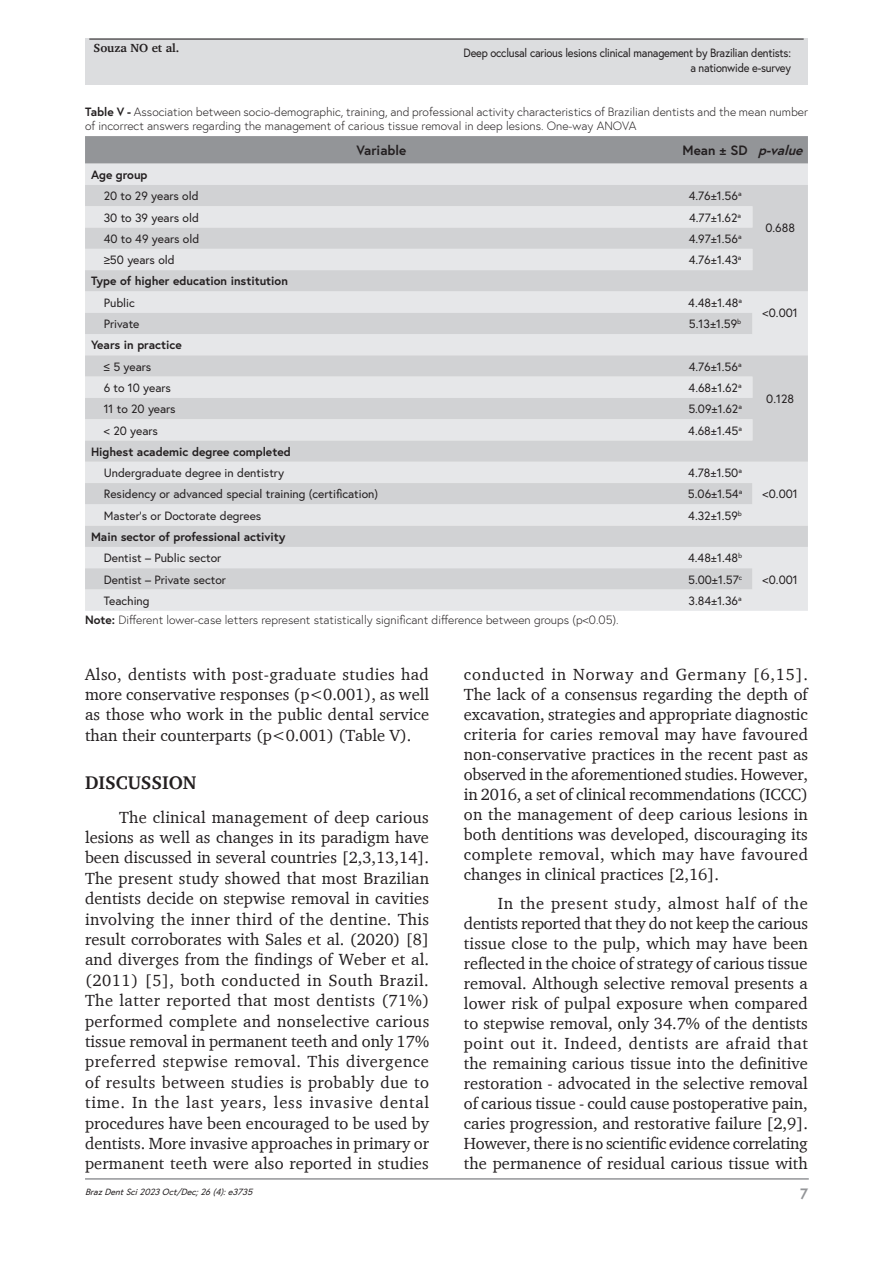
<style>
.page{position:relative;width:893px;height:1263px;background:#fff}
.page>*{position:absolute;margin:0;border:0;box-sizing:border-box;transform-origin:0 0}
.Heading1{font:700 18.75px "Charter";color:#231f20}
.Paragraph{font:16.5px/20.1px "Charter";letter-spacing:.005em;color:#231f20;text-align:justify}
.t1{font:700 15px "Europa";color:#939598}
.TableHead{font:700 13.5px "Europa";color:#231f20}
.TableHead-2{font:italic 700 13.5px "Europa";color:#231f20}
.TableBody{font:12px "Europa";color:#231f20}
.TableTitle{font:300 12px/14.4px "Europa";color:#231f20}
.TableBody-2{font:700 12px "Europa";color:#231f20}
.TableFootnote{font:300 12px "Europa";color:#231f20}
.TableBody-3{font:12px/14.4px "Europa";letter-spacing:-.02em;color:#231f20;text-align:right;scale:.92 1}
.t2{font:700 12px "Charter";color:#231f20}
.t3{font:italic 9px "Europa";color:#231f20}
.TableBody-4{font:7.05px "Europa";color:#231f20}
.s1{font-weight:700}
</style>
<div class="page">
<hr style="left:85px;top:1178px;width:724px;height:2px;background:#939598">
<div style="left:85px;top:39px;width:723px;height:46px;background:#dcdddf"></div>
<hr style="left:89px;top:39px;width:715px;height:1px;background:#231f20">
<svg style="left:85px;top:136px;width:723px;height:28px;background:#95979a"></svg>
<div style="left:85px;top:164px;width:723px;height:447px;background:#e6e7e9"></div>
<svg style="left:85px;top:185px;width:723px;height:404px;background:#dbdcdd"></svg>
<p class="t2" style="left:94px;top:41px;width:87px">Souza NO et al.</p>
<p class="TableBody-3" style="left:464px;top:46px;width:357px">Deep occlusal carious lesions clinical management by Brazilian dentists: a nationwide e-survey</p>
<p class="TableTitle" style="left:85px;top:104px;width:724px"><span class="s1">Table V -</span> Association between socio-demographic, training, and professional activity characteristics of Brazilian dentists and the mean number of incorrect answers regarding the management of carious tissue removal in deep lesions. One-way ANOVA</p>
<p class="TableHead" style="left:356px;top:141px;width:51px">Variable</p>
<p class="TableHead" style="left:682px;top:141px;width:67px">Mean ± SD</p>
<p class="TableHead-2" style="left:758px;top:141px;width:51px">p-value</p>
<p class="TableBody-2" style="left:91px;top:167px;width:58px">Age group</p>
<p class="TableBody" style="left:104px;top:188px;width:96px">20 to 29 years old</p>
<p class="TableBody" style="left:689px;top:188px;width:54px">4.76±1.56<sup>a</sup></p>
<p class="TableBody" style="left:765px;top:220px;width:31px">0.688</p>
<p class="TableBody" style="left:104px;top:210px;width:97px">30 to 39 years old</p>
<p class="TableBody" style="left:689px;top:210px;width:53px">4.77±1.62<sup>a</sup></p>
<p class="TableBody" style="left:104px;top:231px;width:97px">40 to 49 years old</p>
<p class="TableBody" style="left:689px;top:231px;width:54px">4.97±1.56<sup>a</sup></p>
<p class="TableBody" style="left:104px;top:252px;width:72px">≥50 years old</p>
<p class="TableBody" style="left:689px;top:252px;width:54px">4.76±1.43<sup>a</sup></p>
<p class="TableBody-2" style="left:91px;top:273px;width:198px">Type of higher education institution</p>
<p class="TableBody" style="left:104px;top:295px;width:33px">Public</p>
<p class="TableBody" style="left:688px;top:295px;width:55px">4.48±1.48<sup>a</sup></p>
<p class="TableBody" style="left:763px;top:305px;width:37px">&lt;0.001</p>
<p class="TableBody" style="left:104px;top:316px;width:37px">Private</p>
<p class="TableBody" style="left:689px;top:316px;width:54px">5.13±1.59<sup>b</sup></p>
<p class="TableBody-2" style="left:91px;top:337px;width:92px">Years in practice</p>
<p class="TableBody" style="left:104px;top:359px;width:49px">≤ 5 years</p>
<p class="TableBody" style="left:689px;top:359px;width:54px">4.76±1.56<sup>a</sup></p>
<p class="TableBody" style="left:104px;top:380px;width:69px">6 to 10 years</p>
<p class="TableBody" style="left:689px;top:380px;width:54px">4.68±1.62<sup>a</sup></p>
<p class="TableBody" style="left:104px;top:401px;width:73px">11 to 20 years</p>
<p class="TableBody" style="left:688px;top:401px;width:55px">5.09±1.62<sup>a</sup></p>
<p class="TableBody" style="left:104px;top:423px;width:56px">&lt; 20 years</p>
<p class="TableBody" style="left:688px;top:423px;width:55px">4.68±1.45<sup>a</sup></p>
<p class="TableBody-2" style="left:91px;top:443px;width:201px">Highest academic degree completed</p>
<p class="TableBody" style="left:104px;top:465px;width:182px">Undergraduate degree in dentistry</p>
<p class="TableBody" style="left:688px;top:465px;width:55px">4.78±1.50<sup>a</sup></p>
<p class="TableBody" style="left:104px;top:486px;width:276px">Residency or advanced special training (certification)</p>
<p class="TableBody" style="left:688px;top:486px;width:52px">5.06±1.54</p>
<p class="TableBody" style="left:763px;top:486px;width:37px">&lt;0.001</p>
<p class="TableBody" style="left:766px;top:391px;width:29px">0.128</p>
<p class="TableBody-4" style="left:739px;top:487px;width:5px">a</p>
<p class="TableBody" style="left:104px;top:508px;width:159px">Master’s or Doctorate degrees</p>
<p class="TableBody" style="left:688px;top:508px;width:55px">4.32±1.59<sup>b</sup></p>
<p class="TableBody-2" style="left:91px;top:529px;width:196px">Main sector of professional activity</p>
<p class="TableBody" style="left:104px;top:550px;width:119px">Dentist – Public sector</p>
<p class="TableBody" style="left:688px;top:550px;width:56px">4.48±1.48<sup>b</sup></p>
<p class="TableBody" style="left:104px;top:572px;width:124px">Dentist – Private sector</p>
<p class="TableBody" style="left:688px;top:572px;width:52px">5.00±1.57</p>
<p class="TableBody" style="left:763px;top:572px;width:37px">&lt;0.001</p>
<p class="TableBody-4" style="left:739px;top:573px;width:5px">c</p>
<p class="TableBody" style="left:104px;top:593px;width:47px">Teaching</p>
<p class="TableBody" style="left:689px;top:593px;width:55px">3.84±1.36<sup>a</sup></p>
<p class="TableFootnote" style="left:85px;top:613px;width:535px"><span class="s1">Note:</span> Different lower-case letters represent statistically significant difference between groups (p&lt;0.05).</p>
<p class="Paragraph" style="left:85px;top:663px;width:346px">Also, dentists with post-graduate studies had more conservative responses (p&lt;0.001), as well as those who work in the public dental service than their counterparts (p&lt;0.001) (Table V).</p>
<p class="Heading1" style="left:85px;top:771px;width:113px">DISCUSSION</p>
<p class="Paragraph" style="left:85px;top:806px;width:346px;text-indent:34px">The clinical management of deep carious lesions as well as changes in its paradigm have been discussed in several countries [2,3,13,14].<br>The present study showed that most Brazilian dentists decide on stepwise removal in cavities involving the inner third of the dentine. This result corroborates with Sales et al. (2020) [8] and diverges from the findings of Weber et al. (2011) [5], both conducted in South Brazil.<br>The latter reported that most dentists (71%) performed complete and nonselective carious tissue removal in permanent teeth and only 17% preferred stepwise removal. This divergence of results between studies is probably due to time. In the last years, less invasive dental procedures have been encouraged to be used by dentists. More invasive approaches in primary or permanent teeth were also reported in studies</p>
<p class="t3" style="left:85px;top:1185px;width:172px">BrazDentSci2023Oct/Dec;26(4):e3735</p>
<p class="Paragraph" style="left:464px;top:663px;width:346px">conducted in Norway and Germany [6,15].<br>The lack of a consensus regarding the depth of excavation, strategies and appropriate diagnostic criteria for caries removal may have favoured non-conservative practices in the recent past as observed in the aforementioned studies. However, in 2016, a set of clinical recommendations (ICCC) on the management of deep carious lesions in both dentitions was developed, discouraging its complete removal, which may have favoured changes in clinical practices [2,16].</p>
<p class="Paragraph" style="left:464px;top:893px;width:346px;text-indent:34px">In the present study, almost half of the dentists reported that they do not keep the carious tissue close to the pulp, which may have been reflected in the choice of strategy of carious tissue removal. Although selective removal presents a lower risk of pulpal exposure when compared to stepwise removal, only 34.7% of the dentists point out it. Indeed, dentists are afraid that the remaining carious tissue into the definitive restoration - advocated in the selective removal of carious tissue - could cause postoperative pain, caries progression, and restorative failure [2,9].<br>However, there is no scientific evidence correlating the permanence of residual carious tissue with</p>
<p class="t1" style="left:800px;top:1184px;width:9px">7</p>
</div>
